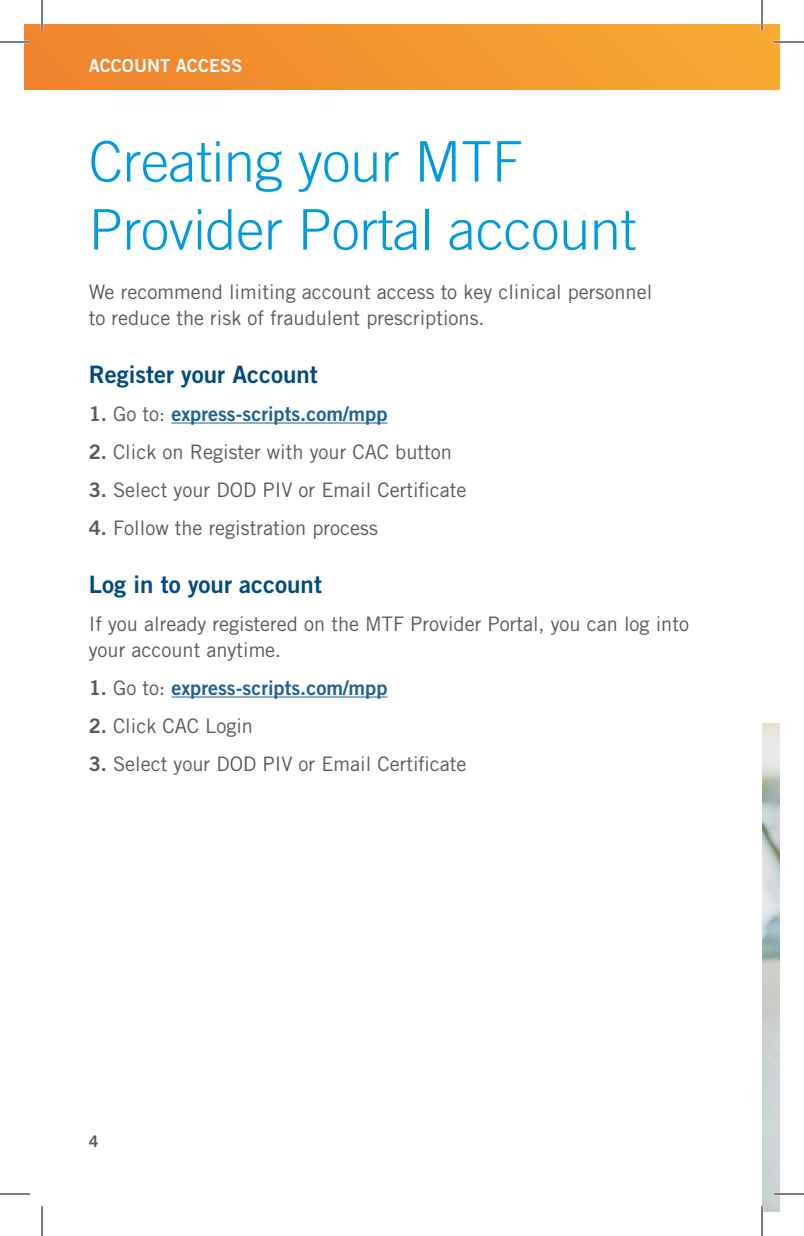
<style>
.page{position:relative;width:804px;height:1236px;background:#fff}
.page>*{position:absolute;margin:0;border:0;box-sizing:border-box;transform-origin:0 0}
.t1{font:300 56px/68px "Trade Gothic";letter-spacing:-.005em;color:#009bde}
.t2{font:24px "Trade Gothic Bold Two";color:#004a7f}
.t3{font:20px/26px "Trade Gothic";color:#57585a}
.t4{font:20px "Trade Gothic Bold Two";color:#1c6194}
.t5{font:18px "Trade Gothic Bold Two";letter-spacing:.005em;color:#fff}
.t6{font:16px "Trade Gothic Bold Two";color:#57585a}
.s1{color:#57585a}
.s2{font-family:"Trade Gothic";color:#57585a}
.s3{font-family:"Trade Gothic Bold Two"}
</style>
<div class="page">
<hr style="left:171px;top:423px;width:216px;height:1px;background:#1c6194">
<hr style="left:171px;top:697px;width:216px;height:1px;background:#1c6194">
<div style="left:24px;top:24px;width:756px;height:66px;background:linear-gradient(to right,#ef822c,#f7aa31)"></div>
<img style="left:762px;top:724px;width:18px;height:488px">
<hr style="left:0;top:41px;width:30px;height:2px;background:#fff">
<hr style="left:774px;top:41px;width:30px;height:2px;background:#fff">
<hr style="left:774px;top:1193px;width:30px;height:2px;background:#fff">
<hr style="left:41px;top:0;width:2px;height:30px;background:#fff">
<hr style="left:761px;top:0;width:2px;height:30px;background:#fff">
<hr style="left:0;top:42px;width:30px;height:1px;background:#000">
<hr style="left:774px;top:42px;width:30px;height:1px;background:#000">
<hr style="left:0;top:1194px;width:30px;height:1px;background:#000">
<hr style="left:774px;top:1194px;width:30px;height:1px;background:#000">
<hr style="left:42px;top:0;width:1px;height:30px;background:#000">
<hr style="left:42px;top:1206px;width:1px;height:30px;background:#000">
<hr style="left:762px;top:0;width:1px;height:30px;background:#000">
<hr style="left:762px;top:1206px;width:1px;height:30px;background:#000">
<p class="t5" style="left:89px;top:54px;width:155px">ACCOUNT ACCESS</p>
<h2 class="t1" style="left:89px;top:127px;width:549px">Creating your MTF<br>Provider Portal account</h2>
<p class="t3" style="left:89px;top:279px;width:565px">We recommend limiting account access to key clinical personnel to reduce the risk of fraudulent prescriptions.</p>
<h3 class="t2" style="left:89px;top:360px;width:231px">Register your Account</h3>
<p class="t4" style="left:89px;top:401px;width:300px"><span class="s1">1.</span> <span class="s2">Go to:</span> express-scripts.com/mpp</p>
<p class="t3" style="left:89px;top:439px;width:365px"><span class="s3">2.</span> Click on Register with your CAC button</p>
<p class="t3" style="left:89px;top:477px;width:379px"><span class="s3">3.</span> Select your DOD PIV or Email Certificate</p>
<p class="t3" style="left:89px;top:515px;width:291px"><span class="s3">4.</span> Follow the registration process</p>
<h3 class="t2" style="left:89px;top:570px;width:235px">Log in to your account</h3>
<p class="t3" style="left:89px;top:611px;width:602px">If you already registered on the MTF Provider Portal, you can log into your account anytime.</p>
<p class="t4" style="left:89px;top:675px;width:300px"><span class="s1">1.</span> <span class="s2">Go to:</span> express-scripts.com/mpp</p>
<p class="t3" style="left:89px;top:713px;width:166px"><span class="s3">2.</span> Click CAC Login</p>
<p class="t3" style="left:89px;top:751px;width:379px"><span class="s3">3.</span> Select your DOD PIV or Email Certificate</p>
<p class="t6" style="left:89px;top:1131px;width:11px">4</p>
</div>
